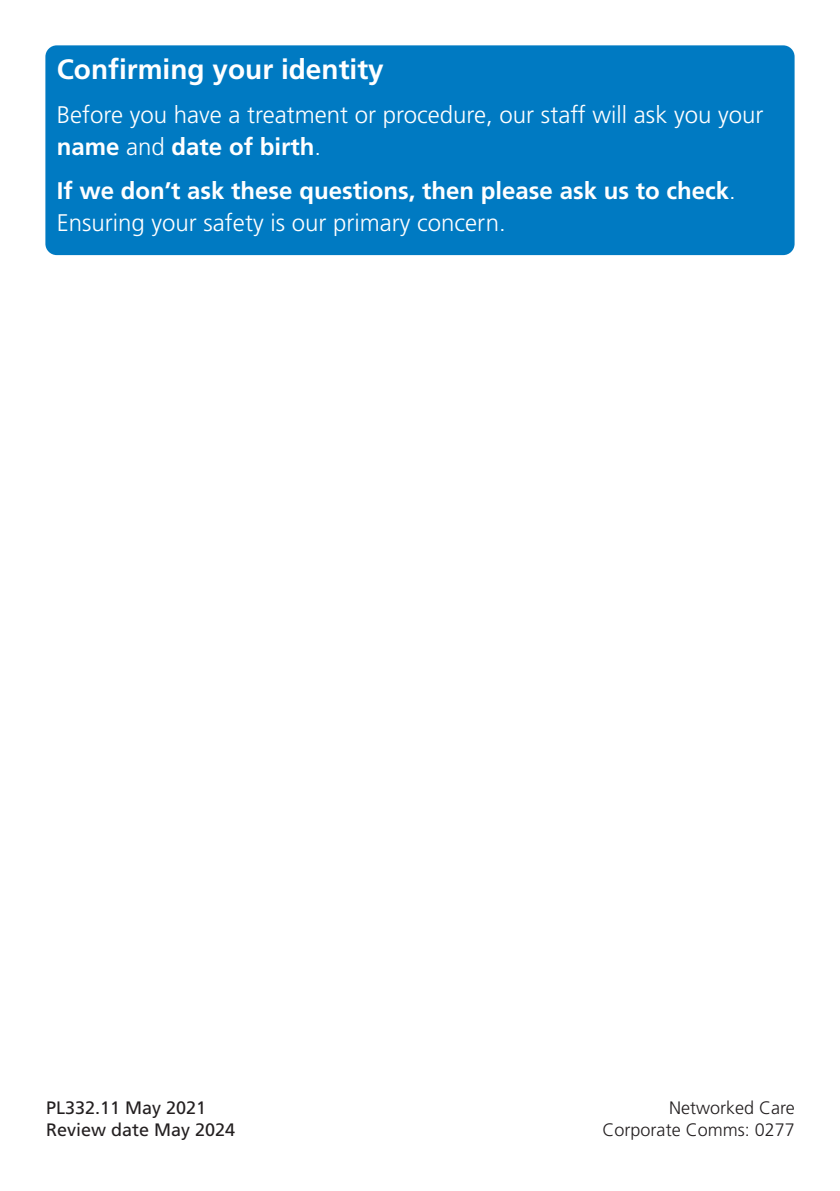
<style>
.page{position:relative;width:840px;height:1191px;background:#fff}
.page>*{position:absolute;margin:0;border:0;box-sizing:border-box;transform-origin:0 0}
.t1{font:700 28px "Frutiger";color:#fff}
.t2{font:700 24px/32px "Frutiger";color:#fff}
.t3{font:300 24px/32px "Frutiger";color:#fff}
.t4{font:18px "Frutiger";color:#231f20}
.t5{font:300 18px "Frutiger";color:#231f20}
.s1{font-weight:700}
.s2{font-weight:300}
</style>
<div class="page">
<div style="left:45px;top:45px;width:749px;height:210px;background:#007ac2;border-radius:11px"></div>
<p class="t1" style="left:57px;top:52px;width:328px">Confirming your identity</p>
<p class="t3" style="left:57px;top:98px;width:707px">Before you have a treatment or procedure, our staff will ask you your <span class="s1">name</span> and <span class="s1">date of birth</span>.</p>
<p class="t2" style="left:57px;top:174px;width:680px">If we don’t ask these questions, then please ask us to check<span class="s2">.<br>Ensuring your safety is our primary concern.</span></p>
<p class="t4" style="left:46px;top:1097px;width:162px">PL332.11 May 2021</p>
<p class="t5" style="left:668px;top:1097px;width:127px">Networked Care</p>
<p class="t4" style="left:46px;top:1118px;width:191px">Review date May 2024</p>
<p class="t5" style="left:602px;top:1119px;width:194px">Corporate Comms: 0277</p>
</div>
